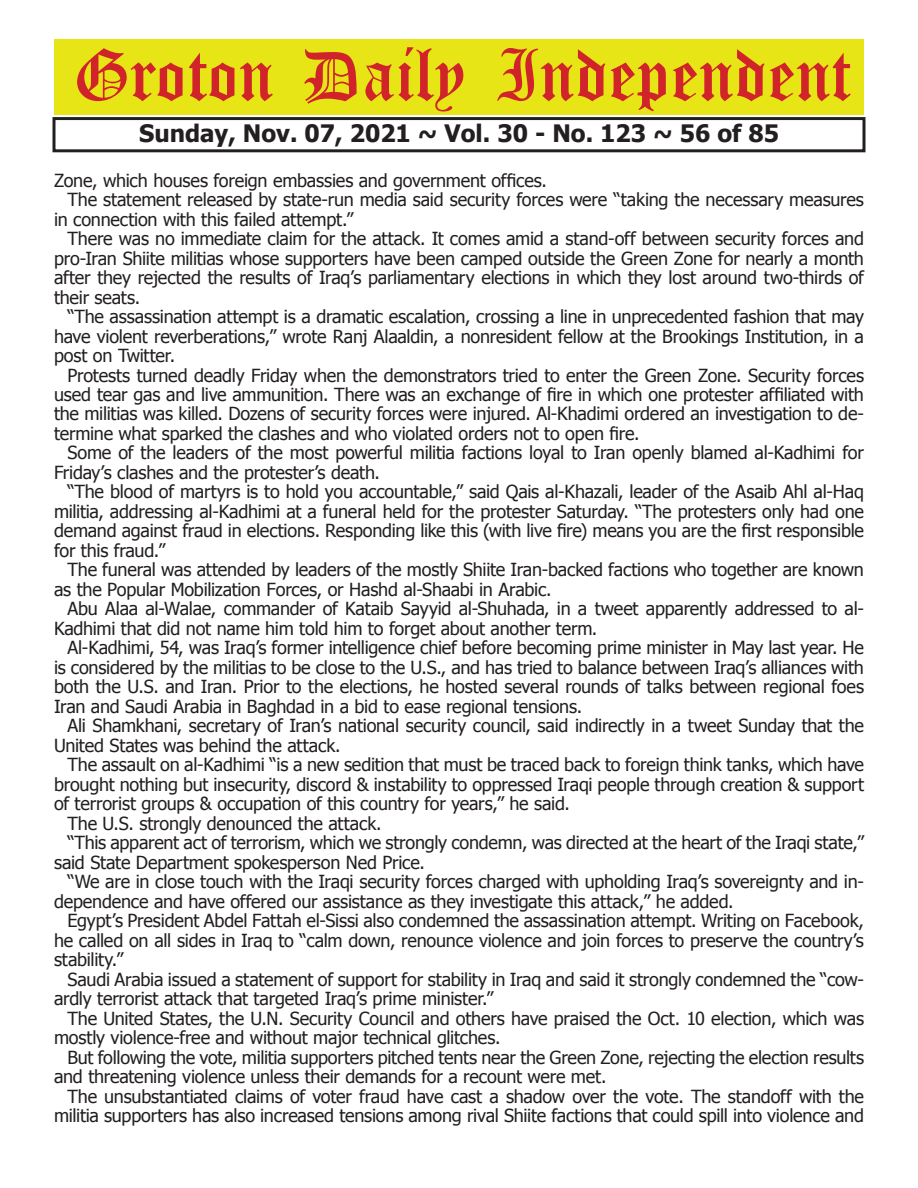
<style>
.page{position:relative;width:918px;height:1188px;background:#fff}
.page>*{position:absolute;margin:0;border:0;box-sizing:border-box;transform-origin:0 0}
.t1{font:54px "Old English Five";color:#d1232a}
.t2{font:700 24px "Tahoma";color:#231f20}
.t3{font:18px "Tahoma";letter-spacing:-.01em;color:#231f20}
</style>
<div class="page">
<div style="left:52px;top:117px;width:814px;height:35px;border:3px solid #231f20"></div>
<div style="left:54px;top:40px;width:810px;height:75px;background:#e7e515"></div>
<h1 class="t1" style="left:73px;top:50px;width:779px">Groton Daily Independent</h1>
<h2 class="t2" style="left:139px;top:116px;width:641px">Sunday, Nov. 07, 2021 ~ Vol. 30 - No. 123 ~ 56 of 85</h2>
<p class="t3" style="left:54px;top:168px;width:495px">Zone, which houses foreign embassies and government offices.</p>
<p class="t3" style="left:68px;top:187px;width:798px">The statement released by state-run media said security forces were “taking the necessary measures</p>
<p class="t3" style="left:54px;top:207px;width:301px">in connection with this failed attempt.”</p>
<p class="t3" style="left:68px;top:226px;width:798px">There was no immediate claim for the attack. It comes amid a stand-off between security forces and</p>
<p class="t3" style="left:54px;top:246px;width:811px">pro-Iran Shiite militias whose supporters have been camped outside the Green Zone for nearly a month</p>
<p class="t3" style="left:54px;top:265px;width:811px">after they rejected the results of Iraq’s parliamentary elections in which they lost around two-thirds of</p>
<p class="t3" style="left:54px;top:285px;width:88px">their seats.</p>
<p class="t3" style="left:68px;top:304px;width:798px">“The assassination attempt is a dramatic escalation, crossing a line in unprecedented fashion that may</p>
<p class="t3" style="left:54px;top:324px;width:812px">have violent reverberations,” wrote Ranj Alaaldin, a nonresident fellow at the Brookings Institution, in a</p>
<p class="t3" style="left:54px;top:343px;width:123px">post on Twitter.</p>
<p class="t3" style="left:68px;top:363px;width:798px">Protests turned deadly Friday when the demonstrators tried to enter the Green Zone. Security forces</p>
<p class="t3" style="left:54px;top:382px;width:811px">used tear gas and live ammunition. There was an exchange of fire in which one protester affiliated with</p>
<p class="t3" style="left:54px;top:402px;width:812px">the militias was killed. Dozens of security forces were injured. Al-Khadimi ordered an investigation to de-</p>
<p class="t3" style="left:54px;top:421px;width:587px">termine what sparked the clashes and who violated orders not to open fire.</p>
<p class="t3" style="left:68px;top:441px;width:798px">Some of the leaders of the most powerful militia factions loyal to Iran openly blamed al-Kadhimi for</p>
<p class="t3" style="left:54px;top:460px;width:328px">Friday’s clashes and the protester’s death.</p>
<p class="t3" style="left:68px;top:480px;width:798px">“The blood of martyrs is to hold you accountable,” said Qais al-Khazali, leader of the Asaib Ahl al-Haq</p>
<p class="t3" style="left:54px;top:499px;width:812px">militia, addressing al-Kadhimi at a funeral held for the protester Saturday. “The protesters only had one</p>
<p class="t3" style="left:54px;top:519px;width:812px">demand against fraud in elections. Responding like this (with live fire) means you are the first responsible</p>
<p class="t3" style="left:54px;top:538px;width:113px">for this fraud.”</p>
<p class="t3" style="left:68px;top:558px;width:798px">The funeral was attended by leaders of the mostly Shiite Iran-backed factions who together are known</p>
<p class="t3" style="left:54px;top:577px;width:499px">as the Popular Mobilization Forces, or Hashd al-Shaabi in Arabic.</p>
<p class="t3" style="left:68px;top:597px;width:798px">Abu Alaa al-Walae, commander of Kataib Sayyid al-Shuhada, in a tweet apparently addressed to al-</p>
<p class="t3" style="left:54px;top:616px;width:545px">Kadhimi that did not name him told him to forget about another term.</p>
<p class="t3" style="left:68px;top:636px;width:798px">Al-Kadhimi, 54, was Iraq’s former intelligence chief before becoming prime minister in May last year. He</p>
<p class="t3" style="left:54px;top:655px;width:811px">is considered by the militias to be close to the U.S., and has tried to balance between Iraq’s alliances with</p>
<p class="t3" style="left:54px;top:675px;width:812px">both the U.S. and Iran. Prior to the elections, he hosted several rounds of talks between regional foes</p>
<p class="t3" style="left:54px;top:694px;width:530px">Iran and Saudi Arabia in Baghdad in a bid to ease regional tensions.</p>
<p class="t3" style="left:68px;top:714px;width:798px">Ali Shamkhani, secretary of Iran’s national security council, said indirectly in a tweet Sunday that the</p>
<p class="t3" style="left:54px;top:733px;width:288px">United States was behind the attack.</p>
<p class="t3" style="left:68px;top:753px;width:798px">The assault on al-Kadhimi “is a new sedition that must be traced back to foreign think tanks, which have</p>
<p class="t3" style="left:54px;top:772px;width:812px">brought nothing but insecurity, discord &amp; instability to oppressed Iraqi people through creation &amp; support</p>
<p class="t3" style="left:54px;top:792px;width:518px">of terrorist groups &amp; occupation of this country for years,” he said.</p>
<p class="t3" style="left:68px;top:811px;width:316px">The U.S. strongly denounced the attack.</p>
<p class="t3" style="left:68px;top:831px;width:798px">“This apparent act of terrorism, which we strongly condemn, was directed at the heart of the Iraqi state,”</p>
<p class="t3" style="left:54px;top:850px;width:373px">said State Department spokesperson Ned Price.</p>
<p class="t3" style="left:68px;top:870px;width:798px">“We are in close touch with the Iraqi security forces charged with upholding Iraq’s sovereignty and in-</p>
<p class="t3" style="left:54px;top:889px;width:681px">dependence and have offered our assistance as they investigate this attack,” he added.</p>
<p class="t3" style="left:68px;top:909px;width:798px">Egypt’s President Abdel Fattah el-Sissi also condemned the assassination attempt. Writing on Facebook,</p>
<p class="t3" style="left:54px;top:928px;width:812px">he called on all sides in Iraq to “calm down, renounce violence and join forces to preserve the country’s</p>
<p class="t3" style="left:54px;top:948px;width:71px">stability.”</p>
<p class="t3" style="left:68px;top:967px;width:798px">Saudi Arabia issued a statement of support for stability in Iraq and said it strongly condemned the “cow-</p>
<p class="t3" style="left:54px;top:987px;width:441px">ardly terrorist attack that targeted Iraq’s prime minister.”</p>
<p class="t3" style="left:68px;top:1006px;width:798px">The United States, the U.N. Security Council and others have praised the Oct. 10 election, which was</p>
<p class="t3" style="left:54px;top:1026px;width:448px">mostly violence-free and without major technical glitches.</p>
<p class="t3" style="left:68px;top:1045px;width:798px">But following the vote, militia supporters pitched tents near the Green Zone, rejecting the election results</p>
<p class="t3" style="left:54px;top:1065px;width:554px">and threatening violence unless their demands for a recount were met.</p>
<p class="t3" style="left:68px;top:1084px;width:798px">The unsubstantiated claims of voter fraud have cast a shadow over the vote. The standoff with the</p>
<p class="t3" style="left:54px;top:1104px;width:812px">militia supporters has also increased tensions among rival Shiite factions that could spill into violence and</p>
</div>
